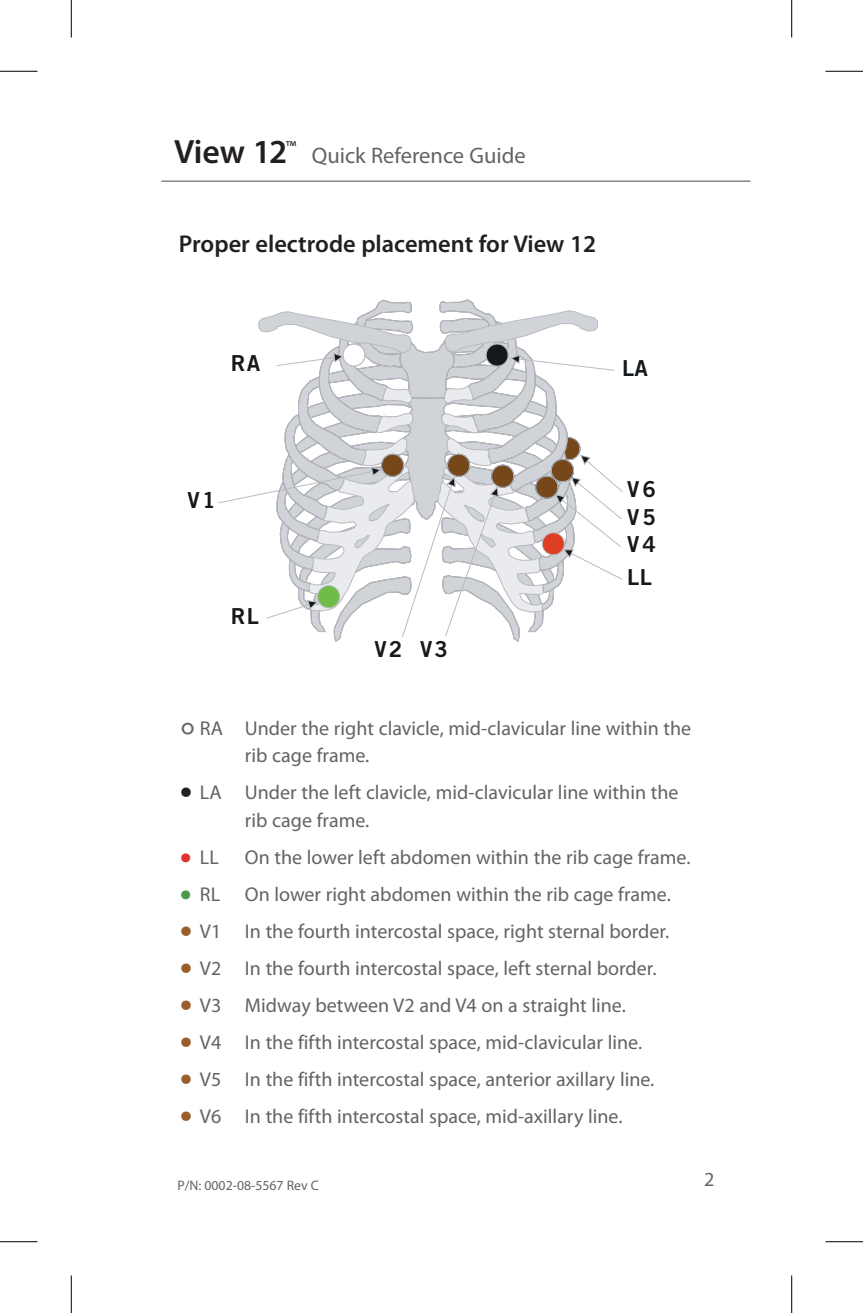
<style>
.page{position:relative;width:863px;height:1313px;background:#fff}
.page>*{position:absolute;margin:0;border:0;box-sizing:border-box;transform-origin:0 0}
.t1{font:600 24.5px "Myriad Pro";color:#231f20}
.t2{font:22.5px "Myriad Pro";color:#636366}
.t3{font:22px "Trade Gothic Bold Two";letter-spacing:.09em;color:#15191c}
.t4{font:20px/27.5px "Myriad Pro";color:#636366}
.t5{font:13.75px "Myriad Pro";color:#636366}
.s1{font-weight:600;font-size:33.75px;color:#231f20}
.s2{font-family:"Trade Gothic Cond Eighteen";font-size:40px}
.s3{font-size:45px;color:#231f20}
.s4{font-size:42.5px;color:#e4322e}
.s5{font-size:42.5px;color:#489948}
.s6{font-size:45px;color:#995e2b}
</style>
<div class="page">
<hr style="left:161px;top:180px;width:589px;height:2px;background:#6c6d70">
<svg style="left:218px;top:299px;width:405px;height:343px"></svg>
<hr style="left:0;top:71px;width:38px;height:1px;background:#000">
<hr style="left:825px;top:71px;width:37px;height:1px;background:#000">
<hr style="left:0;top:1241px;width:38px;height:1px;background:#000">
<hr style="left:825px;top:1241px;width:37px;height:1px;background:#000">
<hr style="left:71px;top:0;width:1px;height:38px;background:#000">
<hr style="left:71px;top:1275px;width:1px;height:37px;background:#000">
<hr style="left:791px;top:0;width:1px;height:38px;background:#000">
<hr style="left:791px;top:1275px;width:1px;height:37px;background:#000">
<p class="t2" style="left:174px;top:141px;width:353px"><span class="s1">View 12</span><sup>™</sup> Quick Reference Guide</p>
<p class="t1" style="left:179px;top:228px;width:419px">Proper electrode placement for View 12</p>
<p class="t3" style="left:231px;top:349px;width:31px">RA</p>
<p class="t3" style="left:622px;top:354px;width:27px">LA</p>
<p class="t3" style="left:187px;top:487px;width:30px">V1</p>
<p class="t3" style="left:231px;top:602px;width:30px">RL</p>
<p class="t3" style="left:374px;top:635px;width:75px">V2 V3</p>
<p class="t3" style="left:627px;top:476px;width:30px">V6</p>
<p class="t3" style="left:627px;top:503px;width:30px">V5</p>
<p class="t3" style="left:627px;top:530px;width:30px">V4</p>
<p class="t3" style="left:627px;top:564px;width:26px">LL</p>
<p class="t4" style="left:245px;top:714px;width:448px;text-indent:-65px"><span class="s2">°</span> RA Under the right clavicle, mid-clavicular line within the rib cage frame.</p>
<p class="t4" style="left:245px;top:778px;width:435px;text-indent:-65px"><span class="s3">•</span> LA Under the left clavicle, mid-clavicular line within the rib cage frame.</p>
<p class="t4" style="left:180px;top:843px;width:40px"><span class="s4">•</span> LL</p>
<p class="t4" style="left:245px;top:843px;width:447px">On the lower left abdomen within the rib cage frame.</p>
<p class="t4" style="left:180px;top:880px;width:492px"><span class="s5">•</span> RL On lower right abdomen within the rib cage frame.</p>
<p class="t4" style="left:180px;top:917px;width:491px"><span class="s6">•</span> V1 In the fourth intercostal space, right sternal border.</p>
<p class="t4" style="left:180px;top:954px;width:478px"><span class="s6">•</span> V2 In the fourth intercostal space, left sternal border.</p>
<p class="t4" style="left:180px;top:991px;width:447px"><span class="s6">•</span> V3 Midway between V2 and V4 on a straight line.</p>
<p class="t4" style="left:180px;top:1027px;width:463px"><span class="s6">•</span> V4 In the fifth intercostal space, mid-clavicular line.</p>
<p class="t4" style="left:180px;top:1064px;width:476px"><span class="s6">•</span> V5 In the fifth intercostal space, anterior axillary line.</p>
<p class="t4" style="left:180px;top:1101px;width:444px"><span class="s6">•</span> V6 In the fifth intercostal space, mid-axillary line.</p>
<p class="t5" style="left:177px;top:1176px;width:143px">P/N: 0002-08-5567 Rev C</p>
<p class="t4" style="left:704px;top:1165px;width:12px">2</p>
</div>
